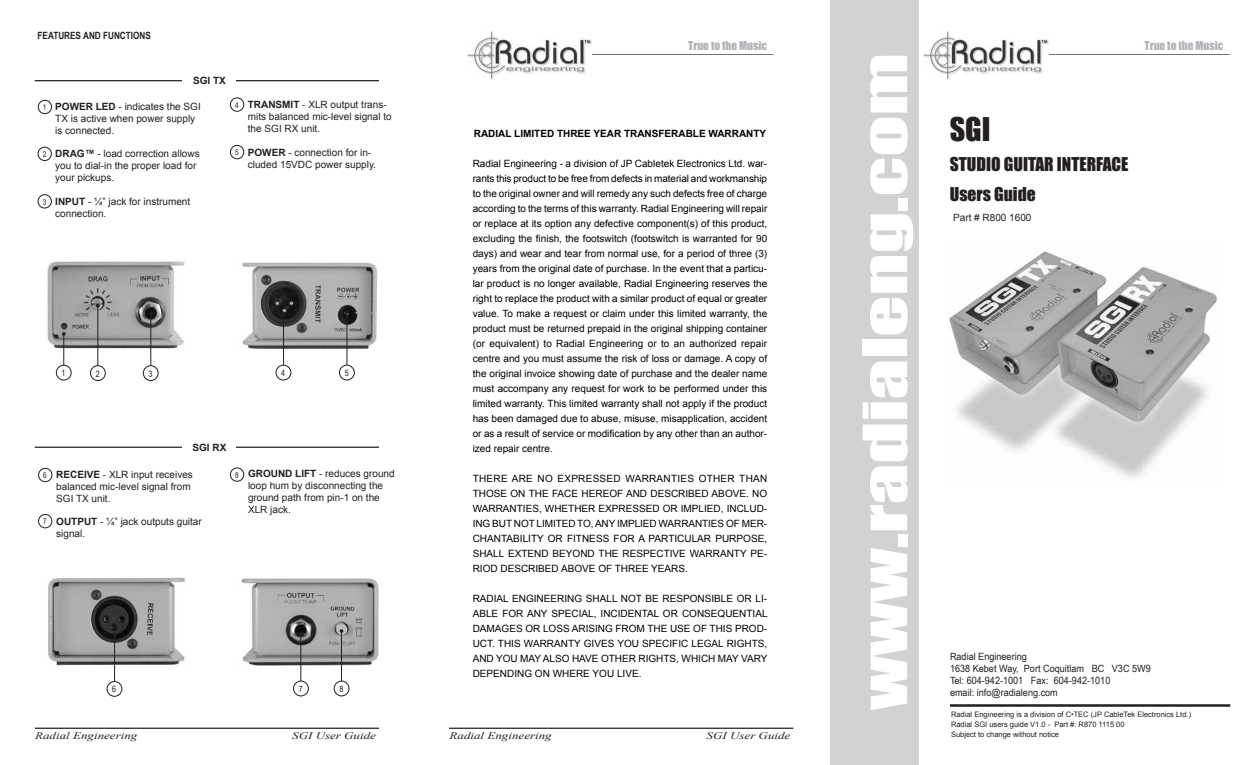
<style>
.page{position:relative;width:1260px;height:765px;background:#fff}
.page>*{position:absolute;margin:0;border:0;box-sizing:border-box;transform-origin:0 0}
.t1{font:56.25px "Impact";color:#fff;scale:1.43 1}
.t2{font:30px "Impact";color:#231f20}
.t3{font:17.5px/30px "Impact";color:#231f20}
.t4{font:11.25px "Impact";color:#b2b3b7}
.t5{font:10px/15px "Arial";color:#000;text-align:justify}
.t6{font:10px/12px "Arial";color:#231f20}
.t7{font:10px/12px "Arial Narrow";color:#231f20;scale:1.11 1}
.t8{font:italic 10px "Times New Roman";color:#231f20;scale:1.3 1}
.t9{font:700 10px "Arial";color:#000}
.t10{font:700 10px "Arial Narrow";color:#231f20}
.t11{font:700 10px "Arial";color:#231f20}
.t12{font:8.75px "Arial Narrow";color:#231f20}
.t13{font:7.88px "Arial Narrow";color:#231f20}
.t14{font:7.5px/10px "Arial";color:#231f20}
.s1{font-weight:700}
</style>
<div class="page">
<img style="left:241px;top:578px;width:138px;height:93px">
<img style="left:48px;top:577px;width:138px;height:96px">
<img style="left:242px;top:262px;width:136px;height:92px">
<img style="left:47px;top:261px;width:138px;height:90px">
<div style="left:830px;top:0;width:89px;height:765px;background:#d1d2d4"></div>
<hr style="left:950px;top:704px;width:280px;height:3px;background:#231f20">
<svg style="left:1049px;top:54px;width:182px;height:1px"></svg>
<img style="left:924px;top:31px;width:124px;height:48px">
<div style="left:56px;top:365px;width:15px;height:15px;border:1px solid #231f20;border-radius:50%"></div>
<div style="left:90px;top:365px;width:16px;height:16px;border:1px solid #231f20;border-radius:50%"></div>
<div style="left:143px;top:365px;width:15px;height:16px;border:1px solid #231f20;border-radius:50%"></div>
<div style="left:107px;top:681px;width:15px;height:16px;border:1px solid #231f20;border-radius:50%"></div>
<div style="left:339px;top:365px;width:16px;height:15px;border:1px solid #231f20;border-radius:50%"></div>
<div style="left:276px;top:365px;width:15px;height:15px;border:1px solid #231f20;border-radius:50%"></div>
<hr style="left:35px;top:728px;width:344px;height:1px;background:#231f20">
<hr style="left:449px;top:728px;width:344px;height:1px;background:#231f20">
<div style="left:38px;top:100px;width:14px;height:14px;border:1px solid #231f20;border-radius:50%"></div>
<div style="left:38px;top:147px;width:14px;height:14px;border:1px solid #231f20;border-radius:50%"></div>
<div style="left:38px;top:194px;width:14px;height:14px;border:1px solid #231f20;border-radius:50%"></div>
<div style="left:230px;top:98px;width:14px;height:14px;border:1px solid #231f20;border-radius:50%"></div>
<div style="left:230px;top:468px;width:14px;height:14px;border:1px solid #231f20;border-radius:50%"></div>
<div style="left:38px;top:514px;width:14px;height:14px;border:1px solid #231f20;border-radius:50%"></div>
<div style="left:38px;top:468px;width:14px;height:14px;border:1px solid #231f20;border-radius:50%"></div>
<div style="left:230px;top:145px;width:14px;height:14px;border:1px solid #231f20;border-radius:50%"></div>
<div style="left:334px;top:681px;width:15px;height:15px;border:1px solid #231f20;border-radius:50%"></div>
<div style="left:293px;top:681px;width:16px;height:15px;border:1px solid #231f20;border-radius:50%"></div>
<img style="left:949px;top:251px;width:268px;height:227px">
<hr style="left:63px;top:334px;width:1px;height:31px;background:#231f20">
<svg style="left:62px;top:332px;width:4px;height:4px"></svg>
<hr style="left:97px;top:306px;width:1px;height:60px;background:#231f20">
<hr style="left:150px;top:314px;width:1px;height:52px;background:#231f20">
<svg style="left:149px;top:312px;width:4px;height:4px"></svg>
<hr style="left:283px;top:314px;width:1px;height:51px;background:#231f20">
<hr style="left:347px;top:317px;width:1px;height:48px;background:#231f20">
<hr style="left:341px;top:631px;width:1px;height:50px;background:#231f20">
<hr style="left:300px;top:634px;width:1px;height:47px;background:#231f20">
<hr style="left:114px;top:634px;width:1px;height:48px;background:#231f20">
<hr style="left:35px;top:80px;width:344px;height:1px;background:#231f20">
<div style="left:183px;top:77px;width:53px;height:9px;background:#fff"></div>
<hr style="left:35px;top:447px;width:344px;height:1px;background:#231f20">
<div style="left:183px;top:444px;width:53px;height:9px;background:#fff"></div>
<svg style="left:592px;top:54px;width:183px;height:1px"></svg>
<img style="left:467px;top:31px;width:125px;height:48px">
<p class="t10" style="left:38px;top:28px;width:115px">FEATURES AND FUNCTIONS</p>
<p class="t13" style="left:43px;top:102px;width:5px">1</p>
<p class="t13" style="left:43px;top:148px;width:5px">2</p>
<p class="t13" style="left:43px;top:196px;width:5px">3</p>
<p class="t11" style="left:193px;top:74px;width:34px">SGI TX</p>
<p class="t6" style="left:55px;top:100px;width:147px"><span class="s1">POWER LED</span> - indicates the SGI</p>
<p class="t13" style="left:235px;top:99px;width:5px">4</p>
<p class="t6" style="left:55px;top:112px;width:142px">TX is active when power supply is connected.</p>
<p class="t6" style="left:55px;top:148px;width:146px"><span class="s1">DRAG™</span> - load correction allows you to dial-in the proper load for your pickups.</p>
<p class="t6" style="left:55px;top:195px;width:137px"><span class="s1">INPUT</span> - 1⁄4” jack for instrument connection.</p>
<p class="t13" style="left:235px;top:147px;width:5px">5</p>
<p class="t6" style="left:248px;top:99px;width:145px"><span class="s1">TRANSMIT</span> - XLR output trans&shy;mits balanced mic-level signal to the SGI RX unit.</p>
<p class="t6" style="left:248px;top:146px;width:130px"><span class="s1">POWER</span> - connection for in&shy;cluded 15VDC power supply.</p>
<p class="t12" style="left:62px;top:367px;width:5px">1</p>
<p class="t12" style="left:96px;top:367px;width:5px">2</p>
<p class="t12" style="left:149px;top:367px;width:5px">3</p>
<p class="t12" style="left:281px;top:367px;width:5px">4</p>
<p class="t12" style="left:345px;top:367px;width:5px">5</p>
<p class="t13" style="left:43px;top:470px;width:5px">6</p>
<p class="t13" style="left:43px;top:516px;width:5px">7</p>
<p class="t11" style="left:192px;top:440px;width:35px">SGI RX</p>
<p class="t6" style="left:56px;top:469px;width:138px"><span class="s1">RECEIVE</span> - XLR input receives balanced mic-level signal from<br>SGI TX unit.</p>
<p class="t6" style="left:56px;top:516px;width:147px"><span class="s1">OUTPUT</span> - 1⁄4” jack outputs guitar signal.</p>
<p class="t13" style="left:235px;top:469px;width:5px">8</p>
<p class="t6" style="left:248px;top:467px;width:148px"><span class="s1">GROUND LIFT</span> - reduces ground loop hum by disconnecting the ground path from pin-1 on the<br>XLR jack.</p>
<p class="t12" style="left:112px;top:683px;width:5px">6</p>
<p class="t12" style="left:299px;top:683px;width:5px">7</p>
<p class="t12" style="left:339px;top:683px;width:5px">8</p>
<p class="t8" style="left:35px;top:728px;width:80px">Radial Engineering</p>
<p class="t8" style="left:292px;top:728px;width:66px">SGI User Guide</p>
<p class="t4" style="left:688px;top:37px;width:80px">True to the Music</p>
<p class="t9" style="left:474px;top:127px;width:294px">RADIAL LIMITED THREE YEAR TRANSFERABLE WARRANTY</p>
<p class="t5" style="left:473px;top:156px;width:296px">Radial Engineering - a division of JP Cabletek Electronics Ltd. war&shy;rants this product to be free from defects in material and workmanship to the original owner and will remedy any such defects free of charge according to the terms of this warranty. Radial Engineering will repair or replace at its option any defective component(s) of this product, excluding the finish, the footswitch (footswitch is warranted for 90 days) and wear and tear from normal use, for a period of three (3) years from the original date of purchase. In the event that a particu&shy;lar product is no longer available, Radial Engineering reserves the right to replace the product with a similar product of equal or greater value. To make a request or claim under this limited warranty, the product must be returned prepaid in the original shipping container (or equivalent) to Radial Engineering or to an authorized repair centre and you must assume the risk of loss or damage. A copy of the original invoice showing date of purchase and the dealer name must accompany any request for work to be performed under this limited warranty. This limited warranty shall not apply if the product has been damaged due to abuse, misuse, misapplication, accident or as a result of service or modification by any other than an author&shy;ized repair centre.</p>
<p class="t5" style="left:473px;top:471px;width:296px">THERE ARE NO EXPRESSED WARRANTIES OTHER THAN THOSE ON THE FACE HEREOF AND DESCRIBED ABOVE. NO WARRANTIES, WHETHER EXPRESSED OR IMPLIED, INCLUD-ING BUT NOT LIMITED TO, ANY IMPLIED WARRANTIES OF MER-CHANTABILITY OR FITNESS FOR A PARTICULAR PURPOSE, SHALL EXTEND BEYOND THE RESPECTIVE WARRANTY PE-RIOD DESCRIBED ABOVE OF THREE YEARS.</p>
<p class="t5" style="left:473px;top:591px;width:296px">RADIAL ENGINEERING SHALL NOT BE RESPONSIBLE OR LI-ABLE FOR ANY SPECIAL, INCIDENTAL OR CONSEQUENTIAL DAMAGES OR LOSS ARISING FROM THE USE OF THIS PROD-UCT. THIS WARRANTY GIVES YOU SPECIFIC LEGAL RIGHTS, AND YOU MAY ALSO HAVE OTHER RIGHTS, WHICH MAY VARY DEPENDING ON WHERE YOU LIVE.</p>
<p class="t8" style="left:450px;top:728px;width:80px">Radial Engineering</p>
<p class="t8" style="left:707px;top:728px;width:66px">SGI User Guide</p>
<h1 class="t1" style="left:841px;top:710px;width:461px;rotate:-90deg">www.radialeng.com</h1>
<p class="t4" style="left:1145px;top:37px;width:80px">True to the Music</p>
<h2 class="t2" style="left:950px;top:106px;width:42px">SGI</h2>
<h3 class="t3" style="left:950px;top:149px;width:180px">STUDIO GUITAR INTERFACE<br>Users Guide</h3>
<p class="t6" style="left:953px;top:212px;width:80px">Part # R800 1600</p>
<p class="t7" style="left:950px;top:651px;width:182px">Radial Engineering<br>1638 Kebet Way, Port Coquitlam BC V3C 5W9<br>Tel: 604-942-1001 Fax: 604-942-1010<br>email: info@radialeng.com</p>
<p class="t14" style="left:951px;top:709px;width:242px">Radial Engineering is a division of C•TEC (JP CableTek Electronics Ltd.)<br>Radial SGI users guide V1.0 - Part #: R870 1115 00<br>Subject to change without notice</p>
</div>
